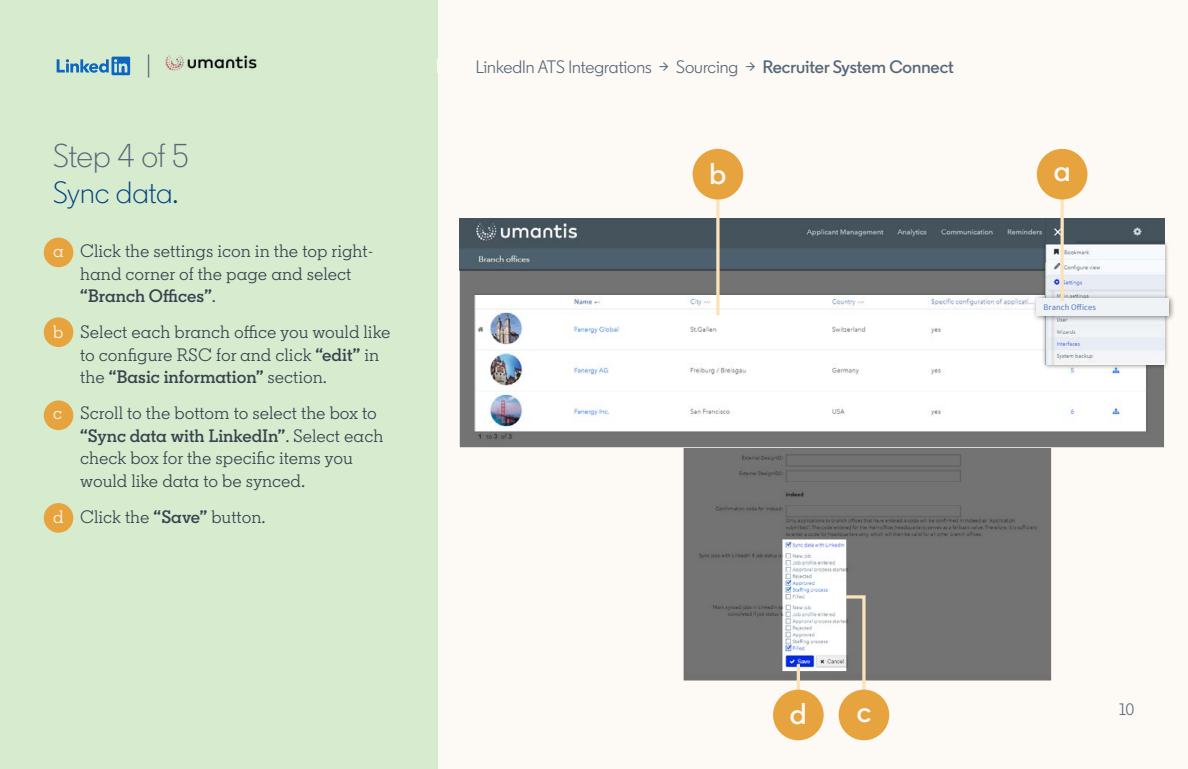
<style>
.page{position:relative;width:1188px;height:769px;background:#fdfaf5}
.page>*{position:absolute;margin:0;border:0;box-sizing:border-box;transform-origin:0 0}
.t1{font:300 33px "Community";letter-spacing:-.01em;color:#56687a}
.t2{font:300 30.75px "Community";color:#004182}
.t3{font:600 30px "Community";color:#fdfaf5}
.t4{font:300 27px "Community";color:#56687a}
.t5{font:18px/22.5px "Community Slab";color:#38434f}
.t6{font:18px "Community";color:#56687a}
.t7{font:16.5px "Community";color:#56687a}
.t8{font:8.4px "Source Sans Pro";letter-spacing:.015em;color:#5176ba}
.s1{font-weight:600}
.s2{color:#fdfaf5}
</style>
<div class="page">
<div style="left:0;top:0;width:437px;height:769px;background:#d7ebce"></div>
<svg style="left:684px;top:447px;width:367px;height:233px;background:#7d7d7e"></svg>
<img style="left:460px;top:218px;width:586px;height:52px">
<div style="left:1075px;top:218px;width:89px;height:21px;background:#45535c"></div>
<svg style="left:460px;top:270px;width:704px;height:177px;fill:#fff"></svg>
<div style="left:1042px;top:239px;width:127px;height:131px;background:#000;opacity:.5"></div>
<img style="left:1046px;top:244px;width:118px;height:120px">
<div style="left:1032px;top:293px;width:144px;height:29px;background:#000;opacity:.5"></div>
<div style="left:1037px;top:298px;width:132px;height:18px;background:#f0f3f6"></div>
<img style="left:1046px;top:218px;width:29px;height:26px">
<div style="left:44px;top:238px;width:29px;height:29px;background:#e7a33e;border-radius:50%"></div>
<div style="left:44px;top:317px;width:29px;height:30px;background:#e7a33e;border-radius:50%"></div>
<div style="left:44px;top:503px;width:29px;height:30px;background:#e7a33e;border-radius:50%"></div>
<div style="left:44px;top:400px;width:29px;height:30px;background:#e7a33e;border-radius:50%"></div>
<hr style="left:1061px;top:189px;width:3px;height:112px;background:#fce2ba">
<svg style="left:716px;top:199px;width:4px;height:116px"></svg>
<div style="left:1037px;top:149px;width:50px;height:50px;background:#e7a33e;border-radius:50%"></div>
<div style="left:693px;top:149px;width:50px;height:50px;background:#e7a33e;border-radius:50%"></div>
<svg style="left:842px;top:593px;width:25px;height:142px"></svg>
<hr style="left:797px;top:664px;width:3px;height:51px;background:#fce2ba">
<div style="left:839px;top:689px;width:50px;height:51px;background:#e7a33e;border-radius:50%"></div>
<div style="left:773px;top:689px;width:51px;height:51px;background:#e7a33e;border-radius:50%"></div>
<img style="left:166px;top:56px;width:91px;height:15px">
<svg style="left:57px;top:57px;width:73px;height:18px"></svg>
<h3 class="t4" style="left:146px;top:49px;width:7px">|</h3>
<p class="t6" style="left:476px;top:55px;width:480px">LinkedIn ATS Integrations → Sourcing → <span class="s1">Recruiter System Connect</span></p>
<h1 class="t1" style="left:53px;top:136px;width:137px">Step 4 of 5</h1>
<h2 class="t2" style="left:53px;top:174px;width:127px">Sync data.</h2>
<p class="t5" style="left:80px;top:240px;width:295px;text-indent:-27px"><span class="s2">a</span> Click the settings icon in the top right&shy;hand corner of the page and select <span class="s1">“Branch Offices”</span>.</p>
<p class="t5" style="left:80px;top:321px;width:312px;text-indent:-27px"><span class="s2">b</span> Select each branch office you would like to configure RSC for and click <span class="s1">“edit”</span> in the <span class="s1">“Basic information”</span> section.</p>
<p class="t5" style="left:80px;top:402px;width:305px;text-indent:-27px"><span class="s2">c</span> Scroll to the bottom to select the box to <span class="s1">“Sync data with LinkedIn”</span>. Select each check box for the specific items you would like data to be synced.</p>
<p class="t5" style="left:53px;top:505px;width:214px"><span class="s2">d</span> Click the <span class="s1">“Save”</span> button.</p>
<h3 class="t3" style="left:710px;top:155px;width:18px">b</h3>
<h3 class="t3" style="left:1054px;top:152px;width:18px">a</h3>
<p class="t8" style="left:1043px;top:302px;width:54px">Branch Offices</p>
<h3 class="t3" style="left:790px;top:695px;width:18px">d</h3>
<h3 class="t3" style="left:857px;top:693px;width:16px">c</h3>
<p class="t7" style="left:1119px;top:699px;width:17px">10</p>
</div>
